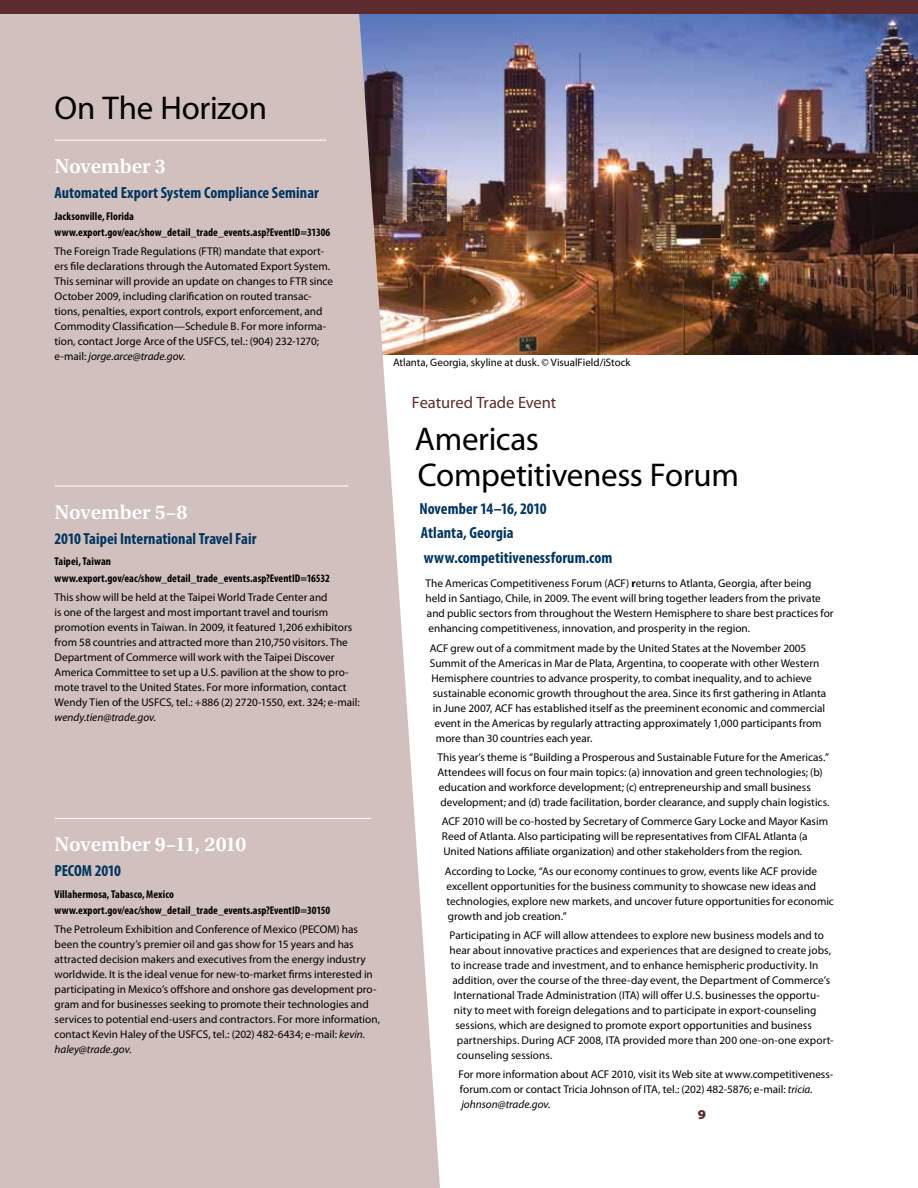
<style>
.page{position:relative;width:918px;height:1188px;background:#fff}
.page>*{position:absolute;margin:0;border:0;box-sizing:border-box;transform-origin:0 0}
.t1{font:33px/36px "Myriad Pro";letter-spacing:-.01em;color:#000}
.t2{font:600 21px "Utopia Std";letter-spacing:-.005em;color:#fff}
.t3{font:16.5px "Myriad Pro";letter-spacing:-.005em;color:#5d2b2e}
.t4{font:700 condensed 16.2px/24.2px "Myriad Pro";letter-spacing:.005em;color:#00355f}
.t5{font:900 semi-expanded 13.5px "Myriad Pro";color:#5d2b2e}
.t6{font:11.25px/15px "Myriad Pro";color:#000}
.t7{font:700 condensed 11.25px/16px "Myriad Pro";letter-spacing:.005em;color:#000}
.t8{font:italic 11.25px "Myriad Pro";color:#000}
.t9{font:10.8px "Myriad Pro";color:#000}
.s1{font-style:italic}
.s2{font-weight:700}
</style>
<div class="page">
<img style="left:440px;top:14px;width:478px;height:340px">
<svg style="left:0;top:14px;width:440px;height:1174px;background:#cfbebc"></svg>
<hr style="left:55px;top:140px;width:271px;height:1px;background:#fff">
<hr style="left:55px;top:486px;width:294px;height:1px;background:#fff">
<hr style="left:55px;top:818px;width:316px;height:1px;background:#fff">
<div style="left:0;top:0;width:918px;height:14px;background:#5d2b2e"></div>
<h1 class="t1" style="left:55px;top:91px;width:214px">On The Horizon</h1>
<h2 class="t2" style="left:55px;top:154px;width:113px">November 3</h2>
<h3 class="t4" style="left:55px;top:181px;width:266px">Automated Export System Compliance Seminar</h3>
<p class="t7" style="left:55px;top:208px;width:277px">Jacksonville, Florida www.export.gov/eac/show_detail_trade_events.asp?EventID=31306</p>
<p class="t6" style="left:55px;top:244px;width:280px">The Foreign Trade Regulations (FTR) mandate that export&shy;ers file declarations through the Automated Export System.<br>This seminar will provide an update on changes to FTR since October 2009, including clarification on routed transac&shy;tions, penalties, export controls, export enforcement, and Commodity Classification—Schedule B. For more informa&shy;tion, contact Jorge Arce of the USFCS, tel.: (904) 232-1270; e-mail: <span class="s1">jorge.arce@trade.gov.</span></p>
<h2 class="t2" style="left:55px;top:500px;width:134px">November 5–8</h2>
<h3 class="t4" style="left:55px;top:527px;width:203px">2010 Taipei International Travel Fair</h3>
<p class="t7" style="left:55px;top:554px;width:277px">Taipei, Taiwan www.export.gov/eac/show_detail_trade_events.asp?EventID=16532</p>
<p class="t6" style="left:55px;top:590px;width:307px">This show will be held at the Taipei World Trade Center and<br>is one of the largest and most important travel and tourism promotion events in Taiwan. In 2009, it featured 1,206 exhibitors from 58 countries and attracted more than 210,750 visitors. The Department of Commerce will work with the Taipei Discover America Committee to set up a U.S. pavilion at the show to pro&shy;mote travel to the United States. For more information, contact Wendy Tien of the USFCS, tel.: +886 (2) 2720-1550, ext. 324; e-mail:</p>
<p class="t8" style="left:55px;top:711px;width:103px">wendy.tien@trade.gov.</p>
<h2 class="t2" style="left:55px;top:833px;width:193px">November 9–11, 2010</h2>
<h3 class="t4" style="left:55px;top:859px;width:68px">PECOM 2010</h3>
<p class="t7" style="left:55px;top:886px;width:277px">Villahermosa, Tabasco, Mexico www.export.gov/eac/show_detail_trade_events.asp?EventID=30150</p>
<p class="t6" style="left:55px;top:922px;width:327px">The Petroleum Exhibition and Conference of Mexico (PECOM) has been the country’s premier oil and gas show for 15 years and has attracted decision makers and executives from the energy industry worldwide. It is the ideal venue for new-to-market firms interested in participating in Mexico’s offshore and onshore gas development pro&shy;gram and for businesses seeking to promote their technologies and services to potential end-users and contractors. For more information, contact Kevin Haley of the USFCS, tel.: (202) 482-6434; e-mail: <span class="s1">kevin. haley@trade.gov.</span></p>
<p class="t9" style="left:393px;top:356px;width:239px">Atlanta, Georgia, skyline at dusk. © VisualField/iStock</p>
<h3 class="t3" style="left:412px;top:393px;width:146px">Featured Trade Event</h3>
<h1 class="t1" style="left:415px;top:422px;width:325px">Americas<br>Competitiveness Forum</h1>
<h3 class="t4" style="left:419px;top:497px;width:195px">November 14–16, 2010<br>Atlanta, Georgia www.competitivenessforum.com</h3>
<p class="t6" style="left:425px;top:576px;width:410px">The Americas Competitiveness Forum (ACF) <span class="s2">r</span>eturns to Atlanta, Georgia, after being held in Santiago, Chile, in 2009. The event will bring together leaders from the private and public sectors from throughout the Western Hemisphere to share best practices for enhancing competitiveness, innovation, and prosperity in the region.</p>
<p class="t6" style="left:430px;top:641px;width:378px">ACF grew out of a commitment made by the United States at the November 2005</p>
<p class="t6" style="left:430px;top:656px;width:391px">Summit of the Americas in Mar de Plata, Argentina, to cooperate with other Western</p>
<p class="t6" style="left:431px;top:671px;width:382px">Hemisphere countries to advance prosperity, to combat inequality, and to achieve</p>
<p class="t6" style="left:433px;top:686px;width:395px">sustainable economic growth throughout the area. Since its first gathering in Atlanta</p>
<p class="t6" style="left:433px;top:701px;width:394px">in June 2007, ACF has established itself as the preeminent economic and commercial</p>
<p class="t6" style="left:434px;top:716px;width:389px">event in the Americas by regularly attracting approximately 1,000 participants from</p>
<p class="t6" style="left:436px;top:731px;width:158px">more than 30 countries each year.</p>
<p class="t6" style="left:437px;top:750px;width:394px">This year’s theme is “Building a Prosperous and Sustainable Future for the Americas.” Attendees will focus on four main topics: (a) innovation and green technologies; (b) education and workforce development; (c) entrepreneurship and small business development; and (d) trade facilitation, border clearance, and supply chain logistics.</p>
<p class="t6" style="left:442px;top:814px;width:388px">ACF 2010 will be co-hosted by Secretary of Commerce Gary Locke and Mayor Kasim<br>Reed of Atlanta. Also participating will be representatives from CIFAL Atlanta (a<br>United Nations affiliate organization) and other stakeholders from the region.</p>
<p class="t6" style="left:445px;top:864px;width:391px">According to Locke, “As our economy continues to grow, events like ACF provide excellent opportunities for the business community to showcase new ideas and technologies, explore new markets, and uncover future opportunities for economic growth and job creation.”</p>
<p class="t6" style="left:449px;top:928px;width:376px">Participating in ACF will allow attendees to explore new business models and to</p>
<p class="t6" style="left:449px;top:943px;width:383px">hear about innovative practices and experiences that are designed to create jobs,</p>
<p class="t6" style="left:451px;top:958px;width:369px">to increase trade and investment, and to enhance hemispheric productivity. In</p>
<p class="t6" style="left:452px;top:973px;width:379px">addition, over the course of the three-day event, the Department of Commerce’s</p>
<p class="t6" style="left:454px;top:988px;width:368px">International Trade Administration (ITA) will offer U.S. businesses the opportu-</p>
<p class="t6" style="left:454px;top:1003px;width:364px">nity to meet with foreign delegations and to participate in export-counseling</p>
<p class="t6" style="left:455px;top:1018px;width:358px">sessions, which are designed to promote export opportunities and business</p>
<p class="t6" style="left:457px;top:1033px;width:378px">partnerships. During ACF 2008, ITA provided more than 200 one-on-one export-</p>
<p class="t6" style="left:457px;top:1048px;width:97px">counseling sessions.</p>
<p class="t6" style="left:458px;top:1067px;width:376px">For more information about ACF 2010, visit its Web site at www.competitiveness&shy;forum.com or contact Tricia Johnson of ITA, tel.: (202) 482-5876; e-mail: <span class="s1">tricia. johnson@trade.gov</span>.</p>
<p class="t5" style="left:698px;top:1107px;width:10px">9</p>
</div>
